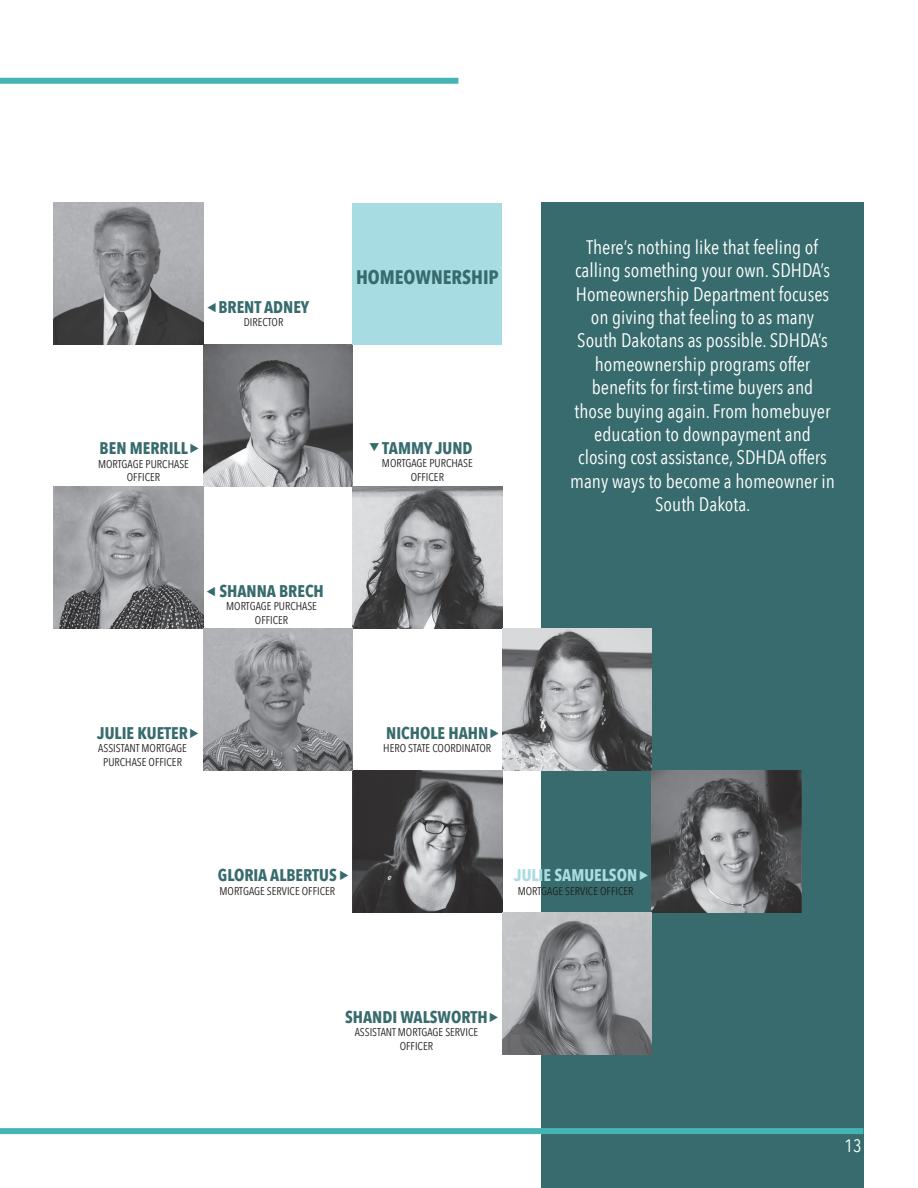
<style>
.page{position:relative;width:918px;height:1188px;background:#fff}
.page>*{position:absolute;margin:0;border:0;box-sizing:border-box;transform-origin:0 0}
.t1{font:19.5px/23.4px "Avenir Next Condensed";color:#fff;text-align:center}
.t2{font:700 19.5px "Avenir Next Condensed";color:#376b6d}
.t3{font:18px "Avenir Next Condensed";color:#fff}
.t4{font:700 16.8px "Avenir Next Condensed";color:#376b6d}
.t5{font:700 16.8px "Avenir Next Condensed";color:#a7dce2}
.t6{font:11.25px/13.5px "Avenir Next Condensed";color:#231f20;text-align:center}
</style>
<div class="page">
<div style="left:541px;top:203px;width:323px;height:985px;background:#376b6d"></div>
<div style="left:0;top:78px;width:458px;height:6px;background:#46b4b4"></div>
<img style="left:353px;top:487px;width:149px;height:142px">
<img style="left:502px;top:629px;width:150px;height:142px">
<div style="left:0;top:1128px;width:863px;height:6px;background:#46b4b4"></div>
<img style="left:203px;top:345px;width:150px;height:142px">
<img style="left:353px;top:771px;width:149px;height:142px">
<img style="left:53px;top:203px;width:150px;height:142px">
<img style="left:53px;top:487px;width:150px;height:142px">
<div style="left:353px;top:203px;width:149px;height:142px;background:#a7dce2"></div>
<img style="left:652px;top:771px;width:149px;height:142px">
<img style="left:502px;top:913px;width:150px;height:142px">
<img style="left:203px;top:629px;width:150px;height:142px">
<p class="t4" style="left:218px;top:297px;width:92px">BRENT ADNEY</p>
<p class="t6" style="left:244px;top:315px;width:41px">DIRECTOR</p>
<p class="t2" style="left:356px;top:265px;width:144px">HOMEOWNERSHIP</p>
<p class="t4" style="left:100px;top:438px;width:90px">BEN MERRILL</p>
<p class="t6" style="left:98px;top:456px;width:92px">MORTGAGE PURCHASE<br>OFFICER</p>
<p class="t4" style="left:219px;top:581px;width:106px">SHANNA BRECH</p>
<p class="t6" style="left:226px;top:599px;width:92px">MORTGAGE PURCHASE<br>OFFICER</p>
<p class="t4" style="left:97px;top:723px;width:92px">JULIE KUETER</p>
<p class="t6" style="left:98px;top:741px;width:90px">ASSISTANT MORTGAGE<br>PURCHASE OFFICER</p>
<p class="t4" style="left:382px;top:438px;width:92px">TAMMY JUND</p>
<p class="t6" style="left:382px;top:456px;width:92px">MORTGAGE PURCHASE<br>OFFICER</p>
<p class="t4" style="left:386px;top:723px;width:104px">NICHOLE HAHN</p>
<p class="t6" style="left:383px;top:741px;width:110px">HERO STATE COORDINATOR</p>
<p class="t1" style="left:570px;top:234px;width:266px">There’s nothing like that feeling of calling something your own. SDHDA’s<br>Homeownership Department focuses on giving that feeling to as many<br>South Dakotans as possible. SDHDA’s homeownership programs offer benefits for first-time buyers and<br>those buying again. From homebuyer education to downpayment and closing cost assistance, SDHDA offers many ways to become a homeowner in<br>South Dakota.</p>
<p class="t4" style="left:218px;top:865px;width:120px">GLORIA ALBERTUS</p>
<p class="t6" style="left:220px;top:883px;width:117px">MORTGAGE SERVICE OFFICER</p>
<p class="t5" style="left:514px;top:865px;width:124px">JULIE SAMUELSON</p>
<p class="t6" style="left:518px;top:883px;width:117px">MORTGAGE SERVICE OFFICER</p>
<p class="t4" style="left:345px;top:1007px;width:144px">SHANDI WALSWORTH</p>
<p class="t6" style="left:355px;top:1025px;width:125px">ASSISTANT MORTGAGE SERVICE<br>OFFICER</p>
<p class="t3" style="left:845px;top:1130px;width:18px">13</p>
</div>
